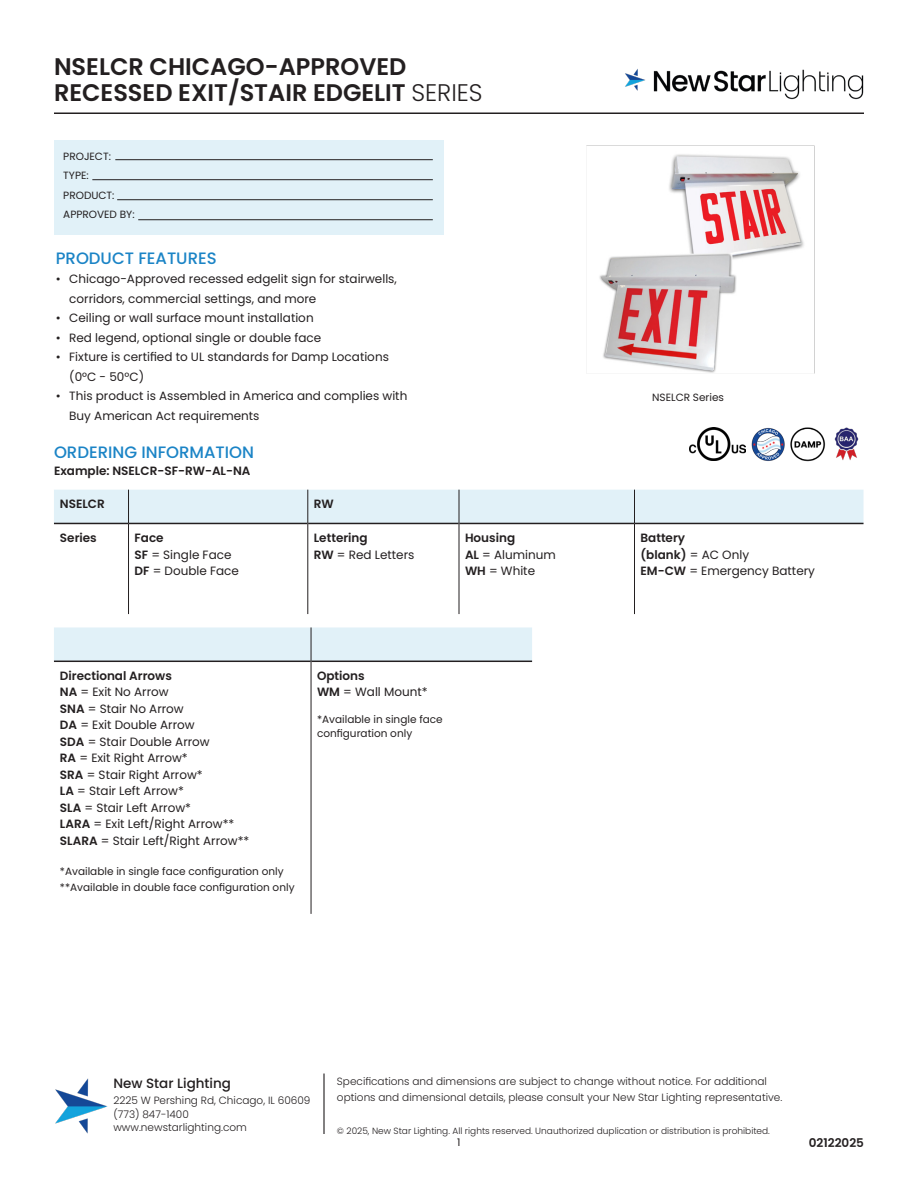
<style>
.page{position:relative;width:918px;height:1188px;background:#fff}
.page>*{position:absolute;margin:0;border:0;box-sizing:border-box;transform-origin:0 0}
.t1{font:600 24px/25.5px "Poppins";color:#231f20}
.Subtitles{font:500 16.5px "Poppins";color:#1b84c6}
.t2{font:500 13.5px "Poppins";color:#231f20}
.t3{font:12px/19.5px "Poppins";color:#231f20}
.t4{font:600 12px "Poppins";color:#231f20}
.t5{font:300 10.5px/13.5px "Poppins";color:#231f20}
.t6{font:10.5px/13.5px "Poppins";color:#231f20}
.t7{font:300 9px "Poppins";color:#231f20}
.s1{font-weight:300}
.s2{font-weight:600}
.s3{font-weight:400}
</style>
<div class="page">
<img style="left:790px;top:427px;width:35px;height:35px">
<img style="left:751px;top:428px;width:34px;height:33px">
<img style="left:690px;top:428px;width:56px;height:33px">
<img style="left:834px;top:428px;width:25px;height:32px">
<img style="left:586px;top:145px;width:229px;height:229px">
<hr style="left:54px;top:113px;width:810px;height:1px;background:#231f20">
<img style="left:55px;top:1078px;width:53px;height:56px">
<hr style="left:323px;top:1074px;width:2px;height:60px;background:#231f20">
<img style="left:625px;top:69px;width:239px;height:31px">
<div style="left:54px;top:140px;width:390px;height:95px;background:#e1f1f8"></div>
<hr style="left:115px;top:159px;width:318px;height:1px;background:#231f20">
<hr style="left:92px;top:179px;width:341px;height:1px;background:#231f20">
<hr style="left:117px;top:199px;width:316px;height:1px;background:#231f20">
<hr style="left:138px;top:219px;width:295px;height:1px;background:#231f20">
<div style="left:54px;top:490px;width:810px;height:33px;background:#e1f1f8"></div>
<hr style="left:54px;top:523px;width:74px;height:1px;background:#231f20">
<hr style="left:129px;top:523px;width:178px;height:1px;background:#231f20">
<hr style="left:308px;top:523px;width:151px;height:1px;background:#231f20">
<hr style="left:459px;top:523px;width:175px;height:1px;background:#231f20">
<hr style="left:635px;top:523px;width:229px;height:1px;background:#231f20">
<hr style="left:307px;top:490px;width:1px;height:33px;background:#231f20">
<hr style="left:459px;top:490px;width:1px;height:33px;background:#231f20">
<hr style="left:634px;top:490px;width:1px;height:33px;background:#231f20">
<hr style="left:307px;top:523px;width:1px;height:91px;background:#231f20">
<hr style="left:459px;top:523px;width:1px;height:91px;background:#231f20">
<hr style="left:634px;top:523px;width:1px;height:91px;background:#231f20">
<hr style="left:128px;top:490px;width:1px;height:33px;background:#231f20">
<hr style="left:128px;top:523px;width:1px;height:91px;background:#231f20">
<div style="left:54px;top:627px;width:478px;height:34px;background:#e1f1f8"></div>
<hr style="left:54px;top:661px;width:257px;height:1px;background:#231f20">
<hr style="left:311px;top:661px;width:221px;height:1px;background:#231f20">
<hr style="left:311px;top:627px;width:1px;height:34px;background:#231f20">
<hr style="left:311px;top:661px;width:1px;height:253px;background:#231f20">
<h1 class="t1" style="left:54px;top:54px;width:430px">NSELCR CHICAGO-APPROVED<br>RECESSED EXIT/STAIR EDGELIT <span class="s1">SERIES</span></h1>
<p class="t6" style="left:63px;top:150px;width:49px">PROJECT:</p>
<p class="t6" style="left:63px;top:169px;width:27px">TYPE:</p>
<p class="t6" style="left:63px;top:189px;width:53px">PRODUCT:</p>
<p class="t6" style="left:63px;top:208px;width:73px">APPROVED BY:</p>
<p class="Subtitles" style="left:56px;top:248px;width:162px">PRODUCT FEATURES</p>
<p class="t3" style="left:69px;top:269px;width:329px;text-indent:-14px">• Chicago-Approved recessed edgelit sign for stairwells, corridors, commercial settings, and more</p>
<p class="t3" style="left:56px;top:308px;width:259px">• Ceiling or wall surface mount installation</p>
<p class="t3" style="left:56px;top:328px;width:267px">• Red legend, optional single or double face</p>
<p class="t3" style="left:69px;top:347px;width:321px;text-indent:-14px">• Fixture is certified to UL standards for Damp Locations (0°C - 50°C)</p>
<p class="t3" style="left:69px;top:386px;width:340px;text-indent:-14px">• This product is Assembled in America and complies with<br>Buy American Act requirements</p>
<p class="t6" style="left:652px;top:391px;width:73px">NSELCR Series</p>
<p class="Subtitles" style="left:54px;top:443px;width:202px">ORDERING INFORMATION</p>
<p class="t4" style="left:54px;top:464px;width:198px">Example: NSELCR-SF-RW-AL-NA</p>
<p class="t4" style="left:60px;top:497px;width:46px">NSELCR</p>
<p class="t4" style="left:314px;top:497px;width:21px">RW</p>
<p class="t4" style="left:60px;top:531px;width:38px">Series</p>
<p class="t4" style="left:135px;top:531px;width:31px">Face</p>
<p class="t3" style="left:135px;top:545px;width:99px"><span class="s2">SF</span> = Single Face</p>
<p class="t3" style="left:135px;top:561px;width:106px"><span class="s2">DF</span> = Double Face</p>
<p class="t4" style="left:314px;top:531px;width:55px">Lettering</p>
<p class="t3" style="left:314px;top:545px;width:102px"><span class="s2">RW</span> = Red Letters</p>
<p class="t4" style="left:465px;top:531px;width:52px">Housing</p>
<p class="t3" style="left:465px;top:545px;width:92px"><span class="s2">AL</span> = Aluminum</p>
<p class="t3" style="left:465px;top:561px;width:72px"><span class="s2">WH</span> = White</p>
<p class="t4" style="left:60px;top:669px;width:113px">Directional Arrows</p>
<p class="t3" style="left:60px;top:682px;width:110px"><span class="s2">NA</span> = Exit No Arrow</p>
<p class="t3" style="left:60px;top:699px;width:125px"><span class="s2">SNA</span> = Stair No Arrow</p>
<p class="t3" style="left:60px;top:715px;width:136px"><span class="s2">DA</span> = Exit Double Arrow</p>
<p class="t3" style="left:60px;top:732px;width:151px"><span class="s2">SDA</span> = Stair Double Arrow</p>
<p class="t3" style="left:60px;top:748px;width:129px"><span class="s2">RA</span> = Exit Right Arrow*</p>
<p class="t3" style="left:60px;top:765px;width:144px"><span class="s2">SRA</span> = Stair Right Arrow*</p>
<p class="t3" style="left:60px;top:781px;width:125px"><span class="s2">LA</span> = Stair Left Arrow*</p>
<p class="t3" style="left:60px;top:798px;width:133px"><span class="s2">SLA</span> = Stair Left Arrow*</p>
<p class="t3" style="left:60px;top:816px;width:191px;line-height:16.5px"><span class="s2">LARA</span> = Exit Left/Right Arrow**<br><span class="s2">SLARA</span> = Stair Left/Right Arrow**</p>
<p class="t6" style="left:60px;top:865px;width:225px">*Available in single face configuration only</p>
<p class="t6" style="left:60px;top:881px;width:236px">**Available in double face configuration only</p>
<p class="t4" style="left:317px;top:669px;width:49px">Options</p>
<p class="t3" style="left:317px;top:682px;width:112px"><span class="s2">WM</span> = Wall Mount*</p>
<p class="t6" style="left:317px;top:713px;width:127px">*Available in single face configuration only</p>
<p class="t4" style="left:640px;top:531px;width:46px">Battery</p>
<p class="t4" style="left:640px;top:547px;width:110px">(blank) <span class="s3">= AC Only</span></p>
<p class="t3" style="left:640px;top:561px;width:176px"><span class="s2">EM-CW</span> = Emergency Battery</p>
<p class="t2" style="left:113px;top:1075px;width:119px">New Star Lighting</p>
<p class="t5" style="left:113px;top:1094px;width:199px">2225 W Pershing Rd, Chicago, IL 60609 (773) 847-1400 www.newstarlighting.com</p>
<p class="t5" style="left:337px;top:1073px;width:447px;line-height:16.5px">Specifications and dimensions are subject to change without notice. For additional options and dimensional details, please consult your New Star Lighting representative.</p>
<p class="t7" style="left:337px;top:1126px;width:434px">© 2025, New Star Lighting. All rights reserved. Unauthorized duplication or distribution is prohibited.</p>
<p class="t6" style="left:457px;top:1135px;width:5px">1</p>
<p class="t4" style="left:809px;top:1136px;width:57px">02122025</p>
</div>
